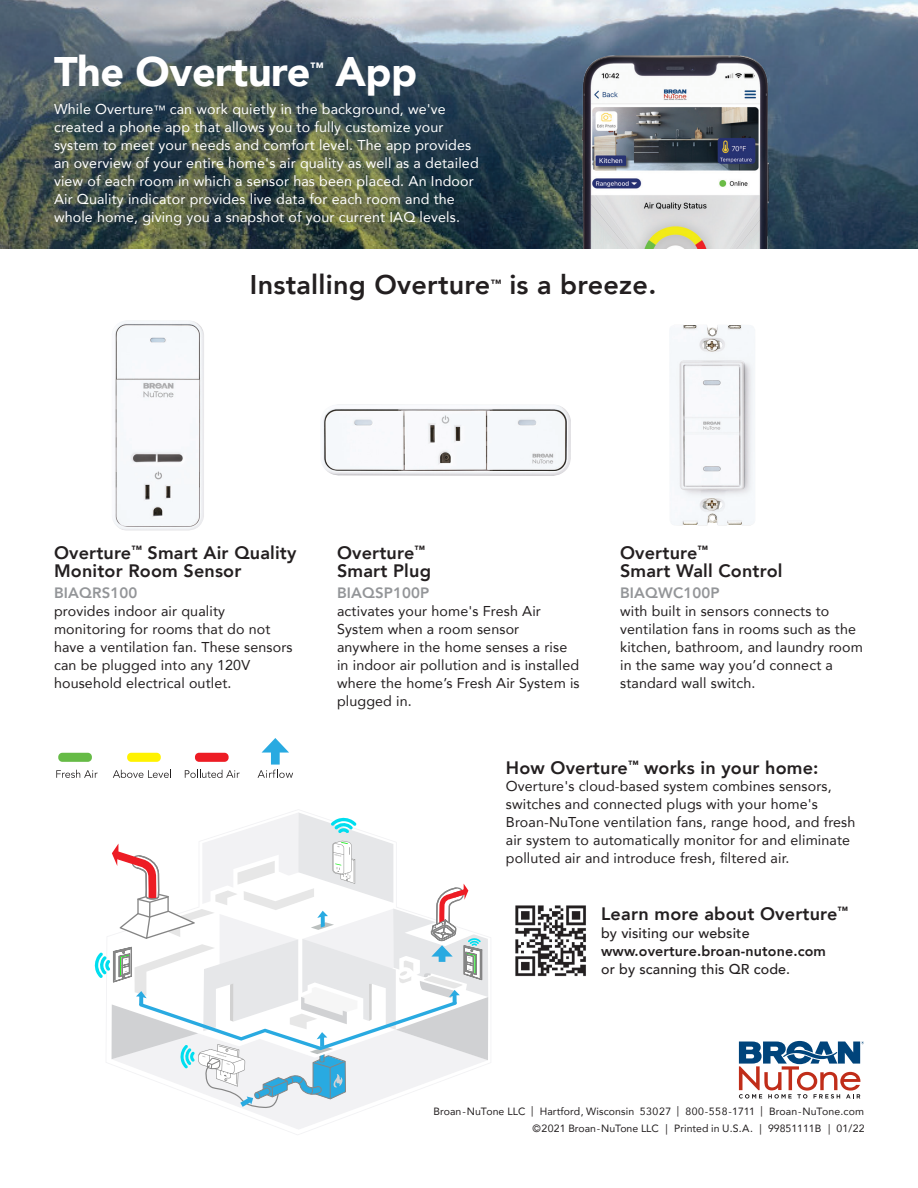
<style>
.page{position:relative;width:918px;height:1188px;background:#fff}
.page>*{position:absolute;margin:0;border:0;box-sizing:border-box;transform-origin:0 0}
.t1{font:900 41.25px "Avenir";letter-spacing:-.01em;color:#fff}
.t2{font:800 27px "Avenir";letter-spacing:.01em;color:#231f20}
.t3{font:800 18px/18px "Avenir";letter-spacing:.01em;color:#231f20}
.t4{font:800 15px "Avenir";letter-spacing:.01em;color:#939598}
.t5{font:14.25px/18px "Avenir";letter-spacing:.01em;color:#231f20}
.t6{font:14.25px/18px "Avenir";letter-spacing:.01em;color:#fff}
.t7{font:500 14.25px "Avenir";letter-spacing:.01em;color:#231f20}
.t8{font:800 14.25px "Avenir";letter-spacing:.01em;color:#231f20}
.t9{font:900 13.5px "Avenir";color:#fff}
.t10{font:10.5px "Avenir";letter-spacing:.01em;color:#231f20}
.t11{font:900 10.5px "Avenir";color:#231f20}
.s1{font-size:12px}
</style>
<div class="page">
<img style="left:0;top:0;width:918px;height:248px">
<svg style="left:739px;top:1041px;width:125px;height:58px"></svg>
<svg style="left:56px;top:770px;width:42px;height:8px"></svg>
<svg style="left:113px;top:770px;width:58px;height:8px"></svg>
<svg style="left:185px;top:770px;width:55px;height:8px"></svg>
<svg style="left:258px;top:738px;width:35px;height:40px"></svg>
<div style="left:58px;top:753px;width:34px;height:9px;background:#66bb46;border-radius:4px"></div>
<div style="left:127px;top:753px;width:34px;height:9px;background:#fff200;border-radius:4px"></div>
<div style="left:195px;top:753px;width:34px;height:9px;background:#ed1c24;border-radius:4px"></div>
<svg style="left:94px;top:812px;width:394px;height:318px"></svg>
<img style="left:113px;top:320px;width:91px;height:211px">
<img style="left:321px;top:404px;width:250px;height:72px">
<img style="left:670px;top:325px;width:85px;height:201px">
<img style="left:576px;top:50px;width:199px;height:198px">
<img style="left:515px;top:905px;width:71px;height:72px">
<p class="t1" style="left:54px;top:36px;width:258px">The Overture</p>
<p class="t9" style="left:310px;top:56px;width:15px">™</p>
<p class="t1" style="left:335px;top:36px;width:83px">App</p>
<p class="t6" style="left:54px;top:100px;width:393px">While Overture<span class="s1">™</span> can work quietly in the background, we've</p>
<p class="t6" style="left:54px;top:118px;width:426px">created a phone app that allows you to fully customize your system to meet your needs and comfort level. The app provides an overview of your entire home's air quality as well as a detailed view of each room in which a sensor has been placed. An Indoor Air Quality indicator provides live data for each room and the whole home, giving you a snapshot of your current IAQ levels.</p>
<p class="t2" style="left:250px;top:264px;width:242px">Installing Overture</p>
<p class="t11" style="left:491px;top:274px;width:12px">™</p>
<p class="t2" style="left:509px;top:264px;width:148px">is a breeze.</p>
<p class="t3" style="left:54px;top:543px;width:244px">Overture<sup>™</sup> Smart Air Quality<br>Monitor Room Sensor</p>
<p class="t4" style="left:54px;top:581px;width:85px">BIAQRS100</p>
<p class="t4" style="left:337px;top:581px;width:94px">BIAQSP100P</p>
<p class="t4" style="left:620px;top:581px;width:101px">BIAQWC100P</p>
<p class="t3" style="left:337px;top:543px;width:89px">Overture<sup>™</sup></p>
<p class="t3" style="left:337px;top:561px;width:95px">Smart Plug</p>
<p class="t3" style="left:620px;top:543px;width:89px">Overture<sup>™</sup></p>
<p class="t3" style="left:620px;top:561px;width:164px">Smart Wall Control</p>
<p class="t5" style="left:54px;top:602px;width:173px">provides indoor air quality</p>
<p class="t5" style="left:54px;top:620px;width:240px">monitoring for rooms that do not have a ventilation fan. These sensors can be plugged into any 120V</p>
<p class="t5" style="left:54px;top:674px;width:179px">household electrical outlet.</p>
<p class="t5" style="left:337px;top:602px;width:205px">activates your home's Fresh Air</p>
<p class="t5" style="left:337px;top:620px;width:184px">System when a room sensor</p>
<p class="t5" style="left:337px;top:638px;width:244px">anywhere in the home senses a rise in indoor air pollution and is installed where the home’s Fresh Air System is plugged in.</p>
<p class="t5" style="left:620px;top:602px;width:244px">with built in sensors connects to ventilation fans in rooms such as the kitchen, bathroom, and laundry room in the same way you’d connect a standard wall switch.</p>
<p class="t3" style="left:506px;top:759px;width:314px">How Overture<sup>™</sup> works in your home:</p>
<p class="t5" style="left:506px;top:777px;width:351px">Overture's cloud-based system combines sensors, switches and connected plugs with your home's Broan-NuTone ventilation fans, range hood, and fresh air system to automatically monitor for and eliminate polluted air and introduce fresh, filtered air.</p>
<p class="t3" style="left:601px;top:905px;width:248px">Learn more about Overture<sup>™</sup></p>
<p class="t7" style="left:601px;top:921px;width:150px">by visiting our website</p>
<p class="t8" style="left:601px;top:940px;width:226px">www.overture.broan-nutone.com</p>
<p class="t7" style="left:601px;top:957px;width:191px">or by scanning this QR code.</p>
<p class="t10" style="left:433px;top:1103px;width:432px">Broan-NuTone LLC | Hartford, Wisconsin 53027 | 800-558-1711 | Broan-NuTone.com</p>
<p class="t10" style="left:533px;top:1120px;width:333px">©2021 Broan-NuTone LLC | Printed in U.S.A. | 99851111B | 01/22</p>
</div>
